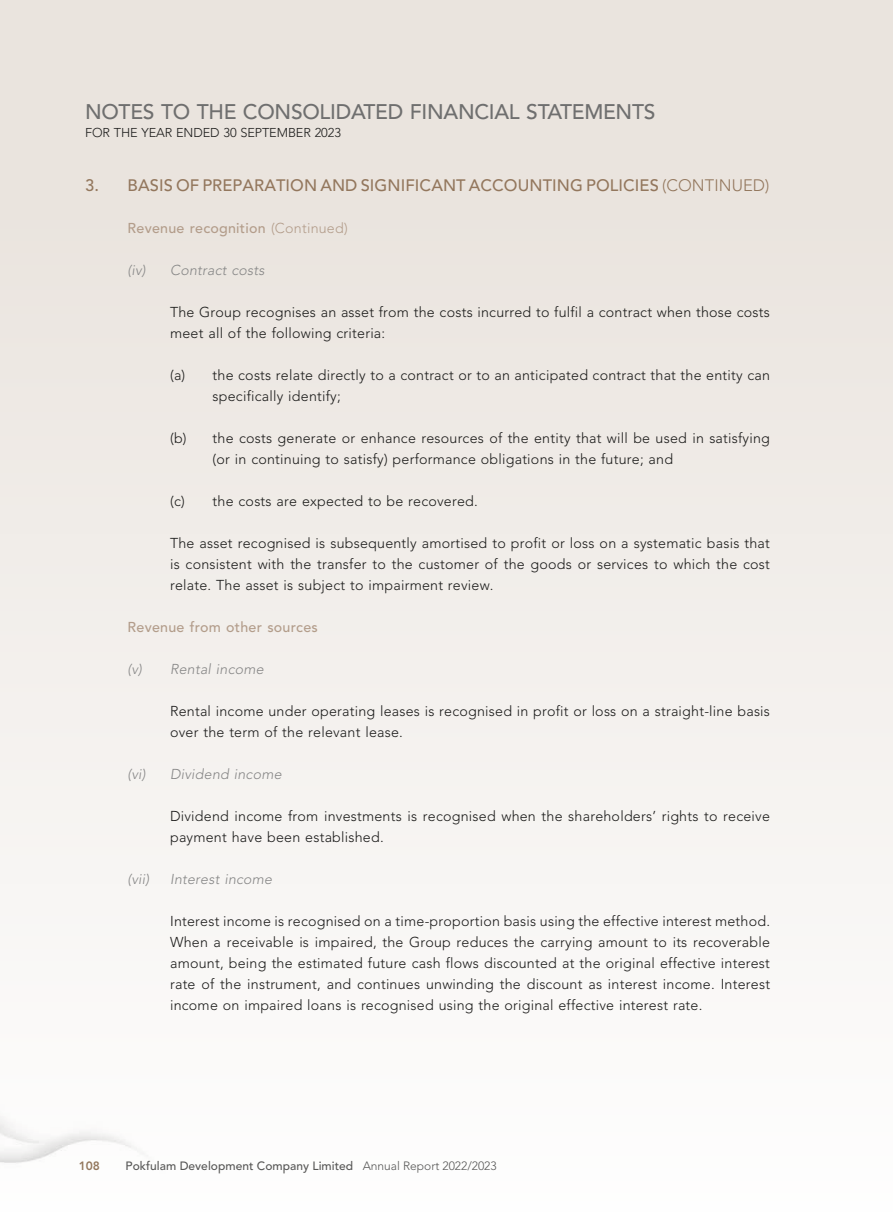
<style>
.page{position:relative;width:893px;height:1212px;background:#fff}
.page>*{position:absolute;margin:0;border:0;box-sizing:border-box;transform-origin:0 0}
.t1{font:500 21px "Avenir LT Std";letter-spacing:-.015em;color:#6f6f6f}
.t2{font:500 16.5px "Avenir LT Std";letter-spacing:.005em;color:#93775d}
.t3{font:300 14.25px/21px "Avenir LT Std";letter-spacing:.015em;color:#1c1c1b}
.t4{font:italic 300 14.25px "Avenir LT Std";letter-spacing:.015em;color:#878787}
.t5{font:500 14.25px "Avenir LT Std";letter-spacing:.015em;color:#b39d8b}
.t6{font:300 12.75px "Avenir LT Std";letter-spacing:-.01em;color:#1c1c1b}
.t7{font:500 12px "Avenir LT Std";color:#575756}
.t8{font:800 12px "Avenir LT Std";color:#93775d}
.s1{font-weight:300}
</style>
<div class="page">
<div style="left:0;top:0;width:893px;height:1212px;background:linear-gradient(to bottom,#e7e0da,#fdfdfd)"></div>
<h1 class="t1" style="left:85px;top:100px;width:572px">NOTES TO THE CONSOLIDATED FINANCIAL STATEMENTS</h1>
<p class="t6" style="left:85px;top:125px;width:257px">FOR THE YEAR ENDED 30 SEPTEMBER 2023</p>
<p class="t2" style="left:85px;top:176px;width:686px">3. BASIS OF PREPARATION AND SIGNIFICANT ACCOUNTING POLICIES <span class="s1">(CONTINUED)</span></p>
<p class="t5" style="left:128px;top:220px;width:222px">Revenue recognition <span class="s1">(Continued)</span></p>
<p class="t4" style="left:128px;top:262px;width:139px">(iv) Contract costs</p>
<p class="t3" style="left:170px;top:302px;width:601px">The Group recognises an asset from the costs incurred to fulfil a contract when those costs meet all of the following criteria:</p>
<p class="t3" style="left:213px;top:365px;width:559px;text-indent:-43px">(a) the costs relate directly to a contract or to an anticipated contract that the entity can specifically identify;</p>
<p class="t3" style="left:213px;top:428px;width:559px;text-indent:-43px">(b) the costs generate or enhance resources of the entity that will be used in satisfying (or in continuing to satisfy) performance obligations in the future; and</p>
<p class="t3" style="left:170px;top:491px;width:309px">(c) the costs are expected to be recovered.</p>
<p class="t3" style="left:170px;top:533px;width:601px;text-align:justify">The asset recognised is subsequently amortised to profit or loss on a systematic basis that is consistent with the transfer to the customer of the goods or services to which the cost relate. The asset is subject to impairment review.</p>
<p class="t5" style="left:128px;top:619px;width:192px">Revenue from other sources</p>
<p class="t4" style="left:128px;top:661px;width:138px">(v) Rental income</p>
<p class="t3" style="left:170px;top:701px;width:601px">Rental income under operating leases is recognised in profit or loss on a straight-line basis over the term of the relevant lease.</p>
<p class="t4" style="left:128px;top:766px;width:156px">(vi) Dividend income</p>
<p class="t3" style="left:170px;top:806px;width:601px">Dividend income from investments is recognised when the shareholders’ rights to receive payment have been established.</p>
<p class="t4" style="left:128px;top:871px;width:23px">(vii)</p>
<p class="t4" style="left:170px;top:871px;width:104px">Interest income</p>
<p class="t3" style="left:170px;top:911px;width:601px;text-align:justify">Interest income is recognised on a time-proportion basis using the effective interest method.<br>When a receivable is impaired, the Group reduces the carrying amount to its recoverable amount, being the estimated future cash flows discounted at the original effective interest rate of the instrument, and continues unwinding the discount as interest income. Interest income on impaired loans is recognised using the original effective interest rate.</p>
<p class="t8" style="left:79px;top:1158px;width:23px">108</p>
<p class="t7" style="left:126px;top:1158px;width:373px">Pokfulam Development Company Limited <span class="s1">Annual Report 2022/2023</span></p>
</div>
